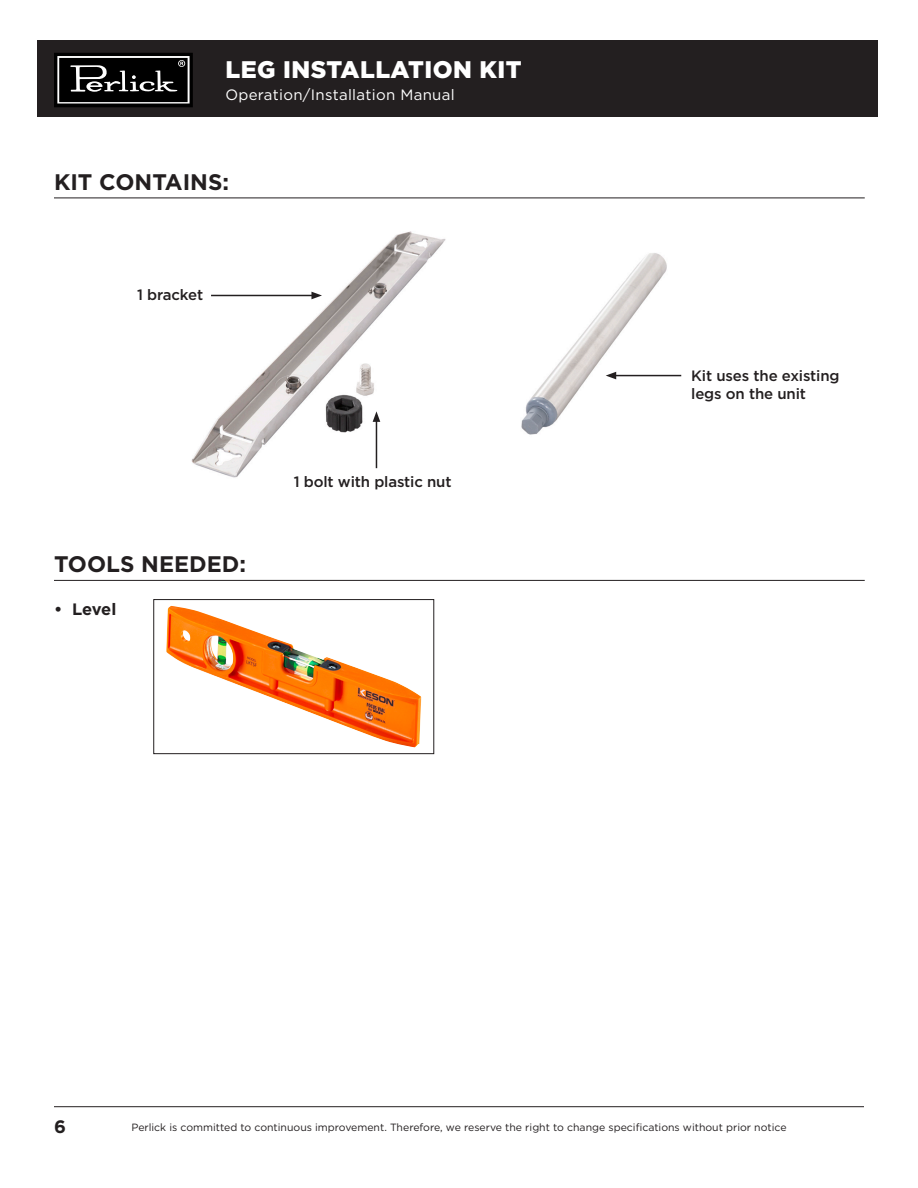
<style>
.page{position:relative;width:918px;height:1188px;background:#fff}
.page>*{position:absolute;margin:0;border:0;box-sizing:border-box;transform-origin:0 0}
.t1{font:900 24px "Gotham";letter-spacing:.02em;color:#fff}
.t2{font:700 22.5px "Gotham";color:#231f20}
.t3{font:700 18px "Gotham";color:#231f20}
.t4{font:700 16.5px "Gotham";letter-spacing:-.02em;color:#231f20}
.t5{font:500 15px/18px "Gotham";letter-spacing:-.01em;color:#231f20}
.t6{font:15px "Gotham";letter-spacing:.02em;color:#fff}
.t7{font:10.5px "Gotham";color:#231f20}
</style>
<div class="page">
<div style="left:37px;top:40px;width:841px;height:77px;background:#231f20"></div>
<hr style="left:54px;top:1106px;width:810px;height:1px;background:#231f20">
<svg style="left:54px;top:53px;width:139px;height:54px;background:#2d2d2d"></svg>
<img style="left:521px;top:253px;width:158px;height:182px">
<hr style="left:54px;top:198px;width:811px;height:1px;background:#231f20">
<hr style="left:54px;top:580px;width:811px;height:1px;background:#231f20">
<hr style="left:614px;top:375px;width:67px;height:1px;background:#231f20">
<svg style="left:606px;top:372px;width:10px;height:7px"></svg>
<img style="left:166px;top:606px;width:255px;height:142px">
<div style="left:153px;top:599px;width:281px;height:155px;border:1px solid #231f20"></div>
<img style="left:191px;top:231px;width:255px;height:247px">
<hr style="left:211px;top:295px;width:103px;height:1px;background:#231f20">
<svg style="left:311px;top:292px;width:11px;height:7px"></svg>
<hr style="left:376px;top:420px;width:1px;height:48px;background:#231f20">
<svg style="left:373px;top:411px;width:7px;height:11px"></svg>
<h1 class="t1" style="left:225px;top:53px;width:298px">LEG INSTALLATION KIT</h1>
<h3 class="t6" style="left:225px;top:85px;width:231px">Operation/Installation Manual</h3>
<p class="t2" style="left:54px;top:167px;width:177px">KIT CONTAINS:</p>
<p class="t5" style="left:137px;top:286px;width:68px">1 bracket</p>
<p class="t2" style="left:54px;top:550px;width:194px">TOOLS NEEDED:</p>
<p class="t4" style="left:54px;top:598px;width:64px">• Level</p>
<p class="t5" style="left:294px;top:472px;width:159px">1 bolt with plastic nut</p>
<p class="t5" style="left:691px;top:367px;width:150px">Kit uses the existing legs on the unit</p>
<h3 class="t3" style="left:54px;top:1114px;width:13px">6</h3>
<p class="t7" style="left:131px;top:1120px;width:657px">Perlick is committed to continuous improvement. Therefore, we reserve the right to change specifications without prior notice</p>
</div>
